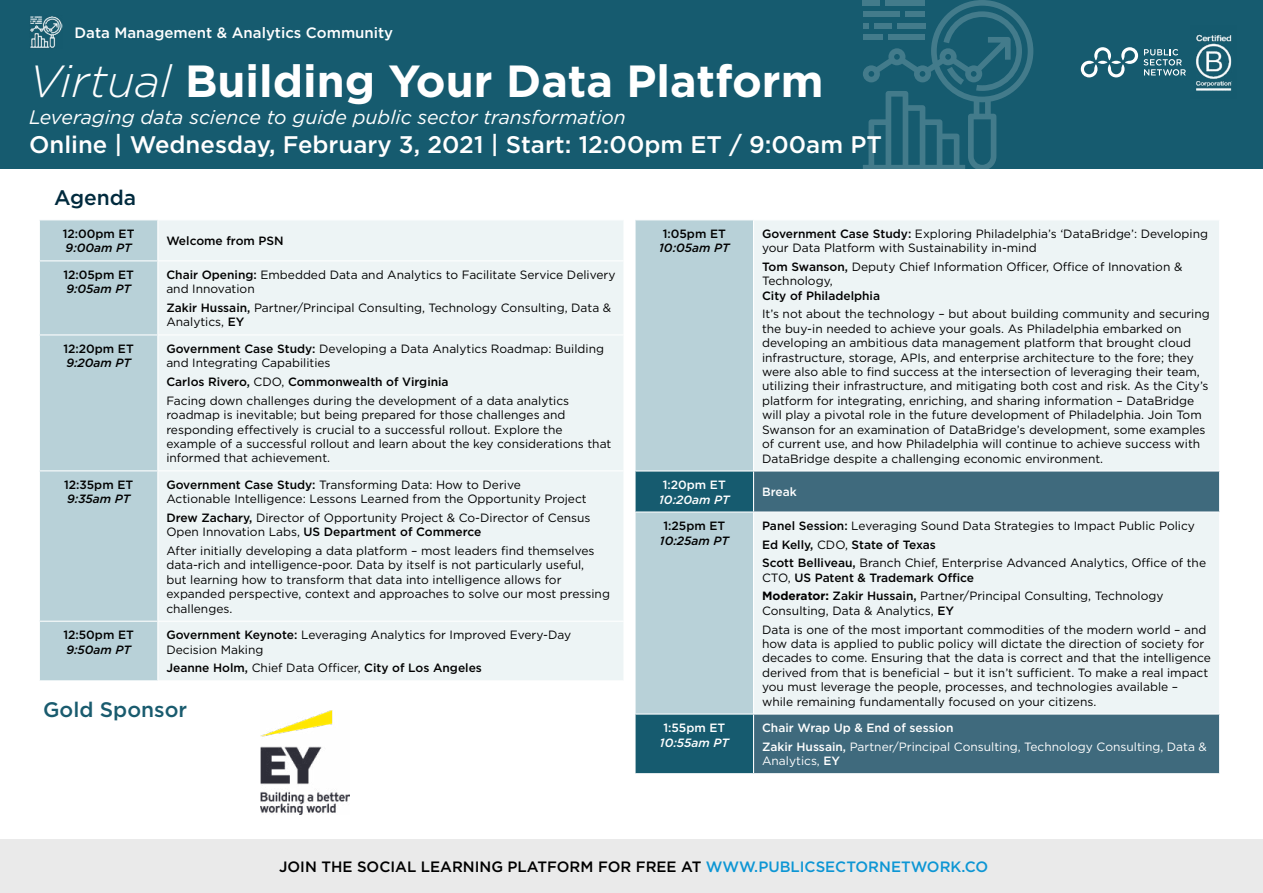
<style>
.page{position:relative;width:1263px;height:893px;background:#fff}
.page>*{position:absolute;margin:0;border:0;box-sizing:border-box;transform-origin:0 0}
.t1{font:700 45px "Gotham";color:#fff}
.t2{font:500 24px "Gotham";color:#fff}
.t3{font:500 21px "Gotham";color:#195b6e}
.t4{font:500 21px "Gotham";color:#002a3d}
.t5{font:italic 19.5px "Gotham";color:#fff}
.t6{font:500 15px "Gotham";color:#000}
.t7{font:500 15px "Gotham";color:#fff}
.t8{font:12px/14.4px "Gotham";color:#000}
.t9{font:500 12px "Gotham";color:#000}
.t10{font:12px/18.6px "Gotham";color:#fff}
.t11{font:italic 500 12px "Gotham";color:#000}
.t12{font:500 12px "Gotham";color:#fff}
.t13{font:italic 500 12px "Gotham";color:#fff}
.s1{font-weight:300;font-style:italic}
.s2{font-weight:500}
.s3{font-weight:400}
.s4{font-weight:700}
.s5{color:#0d96d4}
</style>
<div class="page">
<div style="left:40px;top:220px;width:117px;height:460px;background:#b8d1d8"></div>
<div style="left:158px;top:220px;width:465px;height:460px;background:#edf4f5"></div>
<hr style="left:39px;top:260px;width:119px;height:1px;background:#fff">
<hr style="left:158px;top:260px;width:466px;height:1px;background:#fff">
<hr style="left:39px;top:334px;width:119px;height:1px;background:#fff">
<hr style="left:158px;top:334px;width:466px;height:1px;background:#fff">
<hr style="left:39px;top:470px;width:119px;height:1px;background:#fff">
<hr style="left:158px;top:470px;width:466px;height:1px;background:#fff">
<hr style="left:39px;top:621px;width:119px;height:1px;background:#fff">
<hr style="left:158px;top:621px;width:466px;height:1px;background:#fff">
<div style="left:635px;top:220px;width:118px;height:250px;background:#b8d1d8"></div>
<div style="left:754px;top:220px;width:465px;height:250px;background:#edf4f5"></div>
<svg style="left:635px;top:472px;width:118px;height:301px;background:#84abb6"></svg>
<svg style="left:754px;top:472px;width:465px;height:301px;background:#b4c6cd"></svg>
<hr style="left:634px;top:511px;width:119px;height:2px;background:#fff">
<hr style="left:753px;top:511px;width:467px;height:2px;background:#fff">
<hr style="left:634px;top:713px;width:119px;height:2px;background:#fff">
<hr style="left:753px;top:713px;width:467px;height:2px;background:#fff">
<div style="left:0;top:0;width:1263px;height:169px;background:#165b6f"></div>
<img style="left:30px;top:16px;width:32px;height:32px">
<div style="left:0;top:839px;width:1263px;height:53px;background:#eaeaea"></div>
<svg style="left:1081px;top:47px;width:104px;height:30px"></svg>
<img style="left:1196px;top:34px;width:36px;height:57px">
<svg style="left:863px;top:0;width:170px;height:169px"></svg>
<img style="left:261px;top:710px;width:89px;height:105px">
<p class="t7" style="left:75px;top:23px;width:320px">Data Management &amp; Analytics Community</p>
<h1 class="t1" style="left:29px;top:51px;width:796px"><span class="s1">Virtual</span> Building Your Data Platform</h1>
<h3 class="t5" style="left:29px;top:104px;width:598px">Leveraging data science to guide public sector transformation</h3>
<h2 class="t2" style="left:29px;top:128px;width:854px">Online | Wednesday, February 3, 2021 | Start: 12:00pm ET / 9:00am PT</h2>
<h3 class="t4" style="left:54px;top:184px;width:84px">Agenda</h3>
<p class="t9" style="left:63px;top:226px;width:73px">12:00pm ET</p>
<p class="t11" style="left:66px;top:240px;width:67px">9:00am PT</p>
<p class="t9" style="left:166px;top:233px;width:119px">Welcome from PSN</p>
<p class="t9" style="left:63px;top:267px;width:72px">12:05pm ET</p>
<p class="t11" style="left:66px;top:281px;width:66px">9:05am PT</p>
<p class="t8" style="left:166px;top:267px;width:451px"><span class="s2">Chair Opening:</span> Embedded Data and Analytics to Facilitate Service Delivery and Innovation</p>
<p class="t8" style="left:166px;top:300px;width:446px"><span class="s2">Zakir Hussain,</span> Partner/Principal Consulting, Technology Consulting, Data &amp;<br>Analytics, <span class="s2">EY</span></p>
<p class="t9" style="left:63px;top:341px;width:72px">12:20pm ET</p>
<p class="t11" style="left:66px;top:355px;width:66px">9:20am PT</p>
<p class="t8" style="left:166px;top:341px;width:439px"><span class="s2">Government Case Study:</span> Developing a Data Analytics Roadmap: Building and Integrating Capabilities</p>
<p class="t8" style="left:166px;top:372px;width:404px;line-height:18.6px"><span class="s2">Carlos Rivero,</span> CDO, <span class="s2">Commonwealth of Virginia<br></span>Facing down challenges during the development of a data analytics</p>
<p class="t8" style="left:166px;top:407px;width:447px">roadmap is inevitable; but being prepared for those challenges and responding effectively is crucial to a successful rollout. Explore the example of a successful rollout and learn about the key considerations that informed that achievement.</p>
<p class="t9" style="left:64px;top:477px;width:71px">12:35pm ET</p>
<p class="t11" style="left:67px;top:491px;width:65px">9:35am PT</p>
<p class="t8" style="left:166px;top:477px;width:422px"><span class="s2">Government Case Study:</span> Transforming Data: How to Derive<br>Actionable Intelligence: Lessons Learned from the Opportunity Project</p>
<p class="t8" style="left:166px;top:510px;width:426px"><span class="s2">Drew Zachary,</span> Director of Opportunity Project &amp; Co-Director of Census<br>Open Innovation Labs, <span class="s2">US Department of Commerce</span></p>
<p class="t8" style="left:166px;top:543px;width:445px">After initially developing a data platform – most leaders find themselves data-rich and intelligence-poor. Data by itself is not particularly useful,<br>but learning how to transform that data into intelligence allows for expanded perspective, context and approaches to solve our most pressing challenges.</p>
<p class="t9" style="left:63px;top:627px;width:72px">12:50pm ET</p>
<p class="t11" style="left:66px;top:642px;width:66px">9:50am PT</p>
<p class="t8" style="left:166px;top:628px;width:406px"><span class="s2">Government Keynote:</span> Leveraging Analytics for Improved Every-Day<br>Decision Making</p>
<p class="t9" style="left:166px;top:660px;width:317px">Jeanne Holm, <span class="s3">Chief Data Officer,</span> City of Los Angeles</p>
<h3 class="t3" style="left:43px;top:696px;width:145px">Gold Sponsor</h3>
<p class="t9" style="left:663px;top:226px;width:65px">1:05pm ET</p>
<p class="t11" style="left:659px;top:240px;width:72px">10:05am PT</p>
<p class="t8" style="left:762px;top:226px;width:447px"><span class="s2">Government Case Study:</span> Exploring Philadelphia’s ‘DataBridge’: Developing your Data Platform with Sustainability in-mind</p>
<p class="t8" style="left:762px;top:259px;width:422px"><span class="s2">Tom Swanson,</span> Deputy Chief Information Officer, Office of Innovation &amp;<br>Technology,</p>
<p class="t9" style="left:762px;top:288px;width:120px">City of Philadelphia</p>
<p class="t8" style="left:762px;top:307px;width:449px">It’s not about the technology – but about building community and securing the buy-in needed to achieve your goals. As Philadelphia embarked on developing an ambitious data management platform that brought cloud infrastructure, storage, APIs, and enterprise architecture to the fore; they were also able to find success at the intersection of leveraging their team, utilizing their infrastructure, and mitigating both cost and risk. As the City’s platform for integrating, enriching, and sharing information – DataBridge will play a pivotal role in the future development of Philadelphia. Join Tom Swanson for an examination of DataBridge’s development, some examples of current use, and how Philadelphia will continue to achieve success with DataBridge despite a challenging economic environment.</p>
<p class="t12" style="left:663px;top:477px;width:65px">1:20pm ET</p>
<p class="t13" style="left:659px;top:491px;width:72px">10:20am PT</p>
<p class="t12" style="left:762px;top:484px;width:36px">Break</p>
<p class="t9" style="left:663px;top:518px;width:63px">1:25pm ET</p>
<p class="t11" style="left:660px;top:532px;width:70px">10:25am PT</p>
<p class="t8" style="left:762px;top:516px;width:445px;line-height:18.6px"><span class="s2">Panel Session:</span> Leveraging Sound Data Strategies to Impact Public Policy<br><span class="s2">Ed Kelly,</span> CDO, <span class="s2">State of Texas<br>Scott Belliveau,</span> Branch Chief, Enterprise Advanced Analytics, Office of the</p>
<p class="t8" style="left:762px;top:568px;width:403px;line-height:18.6px">CTO, <span class="s2">US Patent &amp; Trademark Office<br></span><span class="s4">Moderator:</span> <span class="s2">Zakir Hussain,</span> Partner/Principal Consulting, Technology</p>
<p class="t8" style="left:762px;top:601px;width:446px;line-height:18.6px">Consulting, Data &amp; Analytics, <span class="s2">EY<br></span>Data is one of the most important commodities of the modern world – and</p>
<p class="t8" style="left:762px;top:636px;width:450px">how data is applied to public policy will dictate the direction of society for decades to come. Ensuring that the data is correct and that the intelligence derived from that is beneficial – but it isn’t sufficient. To make a real impact you must leverage the people, processes, and technologies available – while remaining fundamentally focused on your citizens.</p>
<p class="t12" style="left:663px;top:720px;width:63px">1:55pm ET</p>
<p class="t13" style="left:660px;top:734px;width:70px">10:55am PT</p>
<p class="t10" style="left:762px;top:718px;width:446px"><span class="s2">Chair Wrap Up &amp; End of session<br>Zakir Hussain,</span> Partner/Principal Consulting, Technology Consulting, Data &amp;</p>
<p class="t10" style="left:762px;top:751px;width:80px">Analytics, <span class="s2">EY</span></p>
<p class="t6" style="left:279px;top:856px;width:711px">JOIN THE SOCIAL LEARNING PLATFORM FOR FREE AT <span class="s5">WWW.PUBLICSECTORNETWORK.CO</span></p>
</div>
